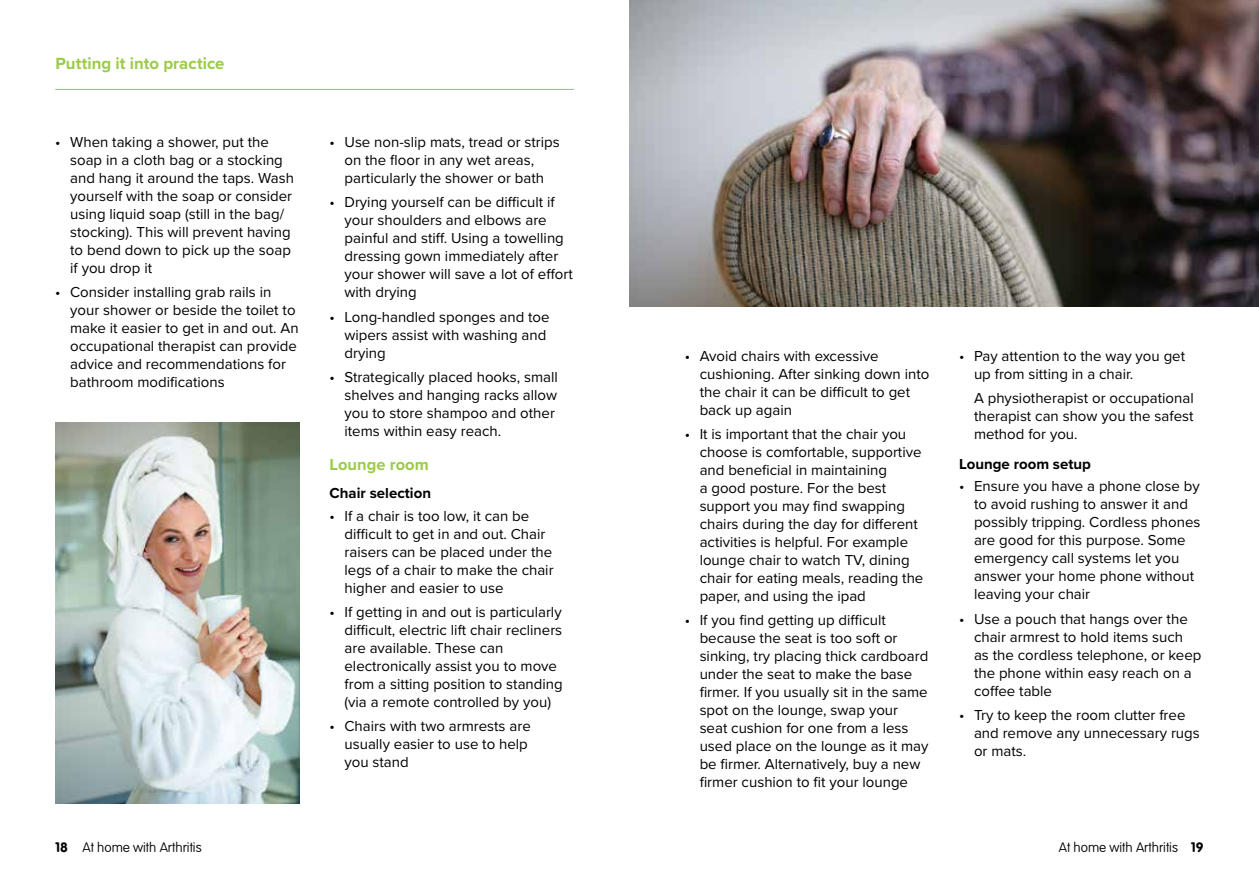
<style>
.page{position:relative;width:1259px;height:893px;background:#fff}
.page>*{position:absolute;margin:0;border:0;box-sizing:border-box;transform-origin:0 0}
.t1{font:700 16.8px "Proxima Nova";color:#9bcb48}
.t2{font:700 16.5px "Proxima Nova";color:#9bcb48}
.t3{font:15px/18px "Proxima Nova";color:#000}
.t4{font:700 15px "Proxima Nova";color:#000}
.t5{font:100 13.5px "VAG Rounded";color:#000}
.s1{font-family:"VAG Rounded Bold";font-weight:400}
</style>
<div class="page">
<hr style="left:55px;top:89px;width:519px;height:1px;background:#9bcb48">
<img style="left:629px;top:0;width:630px;height:306px">
<img style="left:55px;top:422px;width:245px;height:382px">
<p class="t1" style="left:56px;top:50px;width:170px">Putting it into practice</p>
<p class="t3" style="left:70px;top:132px;width:225px;text-indent:-15px">• When taking a shower, put the soap in a cloth bag or a stocking and hang it around the taps. Wash yourself with the soap or consider using liquid soap (still in the bag/ stocking). This will prevent having to bend down to pick up the soap if you drop it</p>
<p class="t3" style="left:70px;top:283px;width:230px;text-indent:-15px">• Consider installing grab rails in your shower or beside the toilet to make it easier to get in and out. An occupational therapist can provide advice and recommendations for bathroom modifications</p>
<p class="t3" style="left:344px;top:132px;width:217px;text-indent:-15px">• Use non-slip mats, tread or strips on the floor in any wet areas, particularly the shower or bath</p>
<p class="t3" style="left:344px;top:193px;width:230px;text-indent:-15px">• Drying yourself can be difficult if your shoulders and elbows are painful and stiff. Using a towelling dressing gown immediately after your shower will save a lot of effort with drying</p>
<p class="t3" style="left:344px;top:307px;width:207px;text-indent:-15px">• Long-handled sponges and toe wipers assist with washing and drying</p>
<p class="t3" style="left:344px;top:367px;width:215px;text-indent:-15px">• Strategically placed hooks, small shelves and hanging racks allow you to store shampoo and other items within easy reach.</p>
<p class="t2" style="left:330px;top:453px;width:101px">Lounge room</p>
<p class="t4" style="left:330px;top:482px;width:103px">Chair selection</p>
<p class="t3" style="left:344px;top:506px;width:211px;text-indent:-15px">• If a chair is too low, it can be difficult to get in and out. Chair raisers can be placed under the legs of a chair to make the chair higher and easier to use</p>
<p class="t3" style="left:344px;top:602px;width:220px;text-indent:-15px">• If getting in and out is particularly difficult, electric lift chair recliners are available. These can electronically assist you to move from a sitting position to standing (via a remote controlled by you)</p>
<p class="t3" style="left:344px;top:717px;width:188px;text-indent:-15px">• Chairs with two armrests are usually easier to use to help you stand</p>
<p class="t3" style="left:699px;top:346px;width:231px;text-indent:-15px">• Avoid chairs with excessive cushioning. After sinking down into the chair it can be difficult to get back up again</p>
<p class="t3" style="left:699px;top:424px;width:225px;text-indent:-15px">• It is important that the chair you choose is comfortable, supportive and beneficial in maintaining<br>a good posture. For the best support you may find swapping chairs during the day for different activities is helpful. For example lounge chair to watch TV, dining chair for eating meals, reading the paper, and using the ipad</p>
<p class="t3" style="left:699px;top:611px;width:230px;text-indent:-15px">• If you find getting up difficult because the seat is too soft or sinking, try placing thick cardboard under the seat to make the base firmer. If you usually sit in the same spot on the lounge, swap your seat cushion for one from a less used place on the lounge as it may be firmer. Alternatively, buy a new firmer cushion to fit your lounge</p>
<p class="t3" style="left:974px;top:346px;width:213px;text-indent:-15px">• Pay attention to the way you get up from sitting in a chair.</p>
<p class="t3" style="left:974px;top:388px;width:221px;text-align:justify">A physiotherapist or occupational therapist can show you the safest method for you.</p>
<p class="t4" style="left:959px;top:453px;width:133px">Lounge room setup</p>
<p class="t3" style="left:974px;top:477px;width:228px;text-indent:-15px">• Ensure you have a phone close by to avoid rushing to answer it and possibly tripping. Cordless phones are good for this purpose. Some emergency call systems let you answer your home phone without leaving your chair</p>
<p class="t3" style="left:974px;top:609px;width:229px;text-indent:-15px">• Use a pouch that hangs over the chair armrest to hold items such as the cordless telephone, or keep the phone within easy reach on a coffee table</p>
<p class="t3" style="left:974px;top:705px;width:227px;text-indent:-15px">• Try to keep the room clutter free and remove any unnecessary rugs or mats.</p>
<p class="t5" style="left:55px;top:840px;width:148px"><span class="s1">18</span> At home with Arthritis</p>
<p class="t5" style="left:1058px;top:840px;width:146px">At home with Arthritis <span class="s1">19</span></p>
</div>
